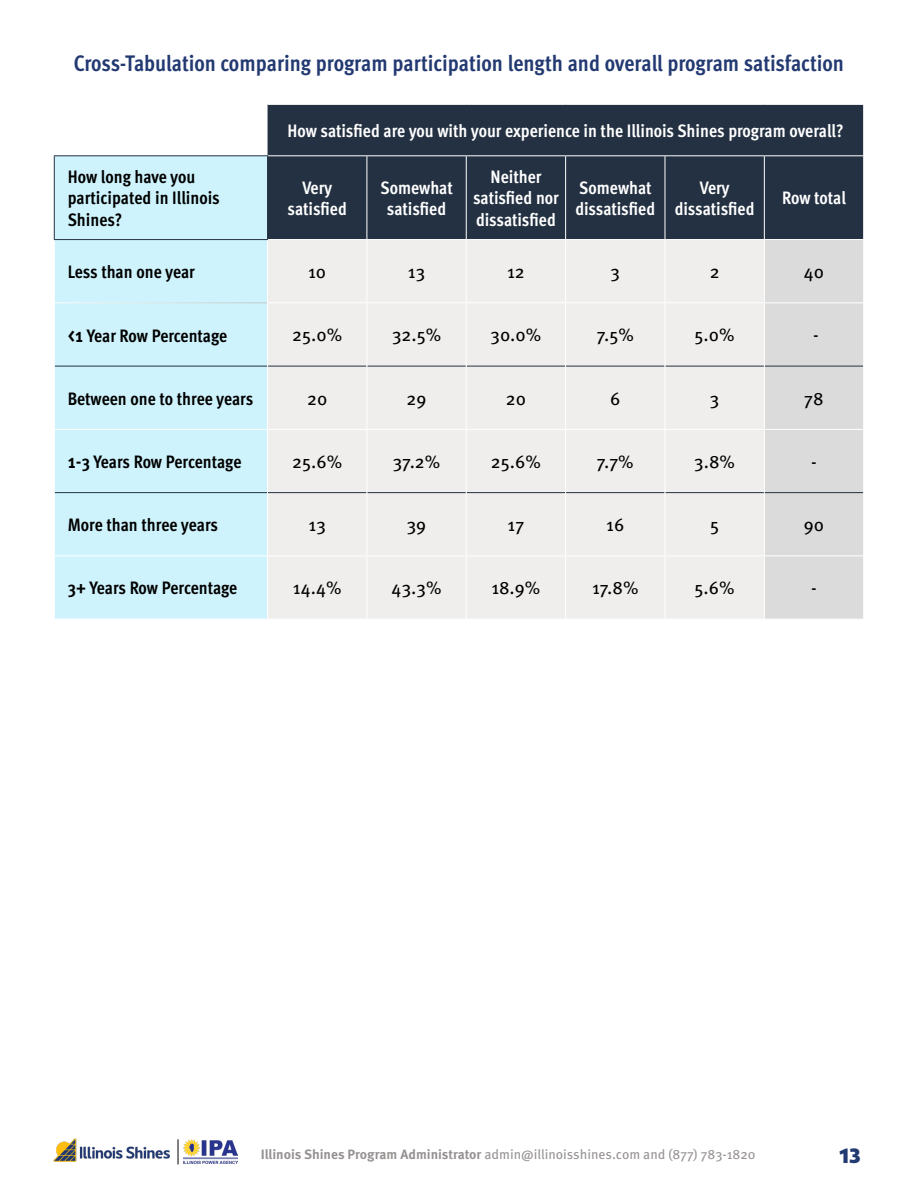
<style>
.page{position:relative;width:918px;height:1188px;background:#fff}
.page>*{position:absolute;margin:0;border:0;box-sizing:border-box;transform-origin:0 0}
.t1{font:700 condensed 22.5px "Meta Pro";color:#223971}
.t2{font:900 21px "Rival Sans";color:#223971}
.t3{font:700 condensed 18px/21.6px "Meta Pro";color:#fff;text-align:center}
.t4{font:700 condensed 18px/21.6px "Meta Pro";letter-spacing:-.005em;color:#000}
.t5{font:18px "Meta Pro";color:#000}
.t6{font:13.5px "Meta Pro";color:#969292}
.s1{font-size:19.5px}
.s2{font-weight:700}
</style>
<div class="page">
<img style="left:53px;top:1139px;width:117px;height:23px">
<svg style="left:178px;top:1139px;width:1px;height:25px"></svg>
<img style="left:183px;top:1139px;width:54px;height:24px">
<div style="left:268px;top:105px;width:595px;height:134px;background:#243142"></div>
<div style="left:55px;top:156px;width:212px;height:463px;background:#cef3fc"></div>
<div style="left:268px;top:240px;width:496px;height:379px;background:#efeeed"></div>
<div style="left:765px;top:240px;width:98px;height:379px;background:#dcdbdb"></div>
<hr style="left:55px;top:366px;width:212px;height:1px;background:#243142">
<hr style="left:268px;top:366px;width:99px;height:1px;background:#243142">
<hr style="left:367px;top:366px;width:99px;height:1px;background:#243142">
<hr style="left:467px;top:366px;width:98px;height:1px;background:#243142">
<hr style="left:566px;top:366px;width:99px;height:1px;background:#243142">
<hr style="left:665px;top:366px;width:99px;height:1px;background:#243142">
<hr style="left:765px;top:366px;width:98px;height:1px;background:#243142">
<hr style="left:55px;top:492px;width:212px;height:1px;background:#243142">
<hr style="left:268px;top:492px;width:99px;height:1px;background:#243142">
<hr style="left:367px;top:492px;width:99px;height:1px;background:#243142">
<hr style="left:467px;top:492px;width:98px;height:1px;background:#243142">
<hr style="left:566px;top:492px;width:99px;height:1px;background:#243142">
<hr style="left:665px;top:492px;width:99px;height:1px;background:#243142">
<hr style="left:765px;top:492px;width:98px;height:1px;background:#243142">
<hr style="left:55px;top:302px;width:212px;height:1px;background:#fff">
<hr style="left:367px;top:240px;width:1px;height:62px;background:#fff">
<hr style="left:466px;top:240px;width:1px;height:62px;background:#fff">
<hr style="left:565px;top:240px;width:1px;height:62px;background:#fff">
<hr style="left:665px;top:240px;width:1px;height:62px;background:#fff">
<hr style="left:267px;top:302px;width:100px;height:1px;background:#fff">
<hr style="left:367px;top:302px;width:99px;height:1px;background:#fff">
<hr style="left:367px;top:303px;width:1px;height:63px;background:#fff">
<hr style="left:466px;top:302px;width:100px;height:1px;background:#fff">
<hr style="left:466px;top:303px;width:1px;height:63px;background:#fff">
<hr style="left:566px;top:302px;width:99px;height:1px;background:#fff">
<hr style="left:565px;top:303px;width:1px;height:63px;background:#fff">
<hr style="left:665px;top:302px;width:99px;height:1px;background:#fff">
<hr style="left:665px;top:303px;width:1px;height:63px;background:#fff">
<hr style="left:764px;top:302px;width:100px;height:1px;background:#fff">
<hr style="left:367px;top:366px;width:1px;height:63px;background:#fff">
<hr style="left:466px;top:366px;width:1px;height:63px;background:#fff">
<hr style="left:565px;top:366px;width:1px;height:63px;background:#fff">
<hr style="left:665px;top:366px;width:1px;height:63px;background:#fff">
<hr style="left:268px;top:429px;width:99px;height:1px;background:#fff">
<hr style="left:367px;top:429px;width:99px;height:1px;background:#fff">
<hr style="left:367px;top:430px;width:1px;height:63px;background:#fff">
<hr style="left:466px;top:429px;width:100px;height:1px;background:#fff">
<hr style="left:466px;top:430px;width:1px;height:63px;background:#fff">
<hr style="left:566px;top:429px;width:99px;height:1px;background:#fff">
<hr style="left:565px;top:430px;width:1px;height:63px;background:#fff">
<hr style="left:665px;top:429px;width:99px;height:1px;background:#fff">
<hr style="left:665px;top:430px;width:1px;height:63px;background:#fff">
<hr style="left:764px;top:429px;width:100px;height:1px;background:#fff">
<hr style="left:367px;top:493px;width:1px;height:63px;background:#fff">
<hr style="left:466px;top:493px;width:1px;height:63px;background:#fff">
<hr style="left:565px;top:493px;width:1px;height:63px;background:#fff">
<hr style="left:665px;top:493px;width:1px;height:63px;background:#fff">
<hr style="left:268px;top:556px;width:99px;height:1px;background:#fff">
<hr style="left:367px;top:556px;width:99px;height:1px;background:#fff">
<hr style="left:367px;top:556px;width:1px;height:63px;background:#fff">
<hr style="left:466px;top:556px;width:100px;height:1px;background:#fff">
<hr style="left:466px;top:556px;width:1px;height:63px;background:#fff">
<hr style="left:566px;top:556px;width:99px;height:1px;background:#fff">
<hr style="left:565px;top:556px;width:1px;height:63px;background:#fff">
<hr style="left:665px;top:556px;width:99px;height:1px;background:#fff">
<hr style="left:665px;top:556px;width:1px;height:63px;background:#fff">
<hr style="left:764px;top:556px;width:100px;height:1px;background:#fff">
<hr style="left:268px;top:155px;width:99px;height:1px;background:#fff">
<hr style="left:367px;top:155px;width:99px;height:1px;background:#fff">
<hr style="left:367px;top:156px;width:1px;height:83px;background:#fff">
<hr style="left:466px;top:155px;width:100px;height:1px;background:#fff">
<hr style="left:466px;top:156px;width:1px;height:83px;background:#fff">
<hr style="left:566px;top:155px;width:99px;height:1px;background:#fff">
<hr style="left:565px;top:156px;width:1px;height:83px;background:#fff">
<hr style="left:665px;top:155px;width:99px;height:1px;background:#fff">
<hr style="left:665px;top:156px;width:1px;height:83px;background:#fff">
<hr style="left:764px;top:155px;width:100px;height:1px;background:#fff">
<hr style="left:764px;top:156px;width:1px;height:83px;background:#fff">
<hr style="left:54px;top:429px;width:214px;height:1px;background:#fff">
<hr style="left:54px;top:556px;width:214px;height:1px;background:#fff">
<hr style="left:54px;top:155px;width:214px;height:1px;background:#243142">
<hr style="left:54px;top:156px;width:1px;height:83px;background:#243142">
<hr style="left:267px;top:156px;width:1px;height:83px;background:#243142">
<hr style="left:54px;top:239px;width:214px;height:1px;background:#243142">
<p class="t1" style="left:74px;top:46px;width:772px">Cross-Tabulation comparing program participation length and overall program satisfaction</p>
<p class="t3" style="left:288px;top:119px;width:558px">How satisfied are you with your experience in the Illinois Shines program overall?</p>
<p class="t4" style="left:68px;top:165px;width:153px">How long have you participated in Illinois<br>Shines?</p>
<p class="t3" style="left:288px;top:176px;width:61px">Very satisfied</p>
<p class="t3" style="left:380px;top:176px;width:74px">Somewhat satisfied</p>
<p class="t3" style="left:473px;top:165px;width:87px">Neither satisfied nor dissatisfied</p>
<p class="t3" style="left:575px;top:176px;width:81px;text-align:left">Somewhat dissatisfied</p>
<p class="t3" style="left:675px;top:176px;width:81px">Very dissatisfied</p>
<p class="t3" style="left:782px;top:186px;width:65px">Row total</p>
<p class="t4" style="left:68px;top:260px;width:129px">Less than one year</p>
<p class="t5" style="left:308px;top:258px;width:20px">10</p>
<p class="t5" style="left:408px;top:258px;width:19px">13</p>
<p class="t5" style="left:507px;top:258px;width:19px">12</p>
<p class="t5" style="left:611px;top:258px;width:11px">3</p>
<p class="t5" style="left:710px;top:258px;width:11px">2</p>
<p class="t5" style="left:804px;top:258px;width:22px">40</p>
<p class="t4" style="left:68px;top:324px;width:161px"><span class="s1">&lt;1</span> Year Row Percentage</p>
<p class="t5" style="left:292px;top:321px;width:51px">25.0%</p>
<p class="t5" style="left:392px;top:321px;width:51px">32.5%</p>
<p class="t5" style="left:491px;top:321px;width:52px">30.0%</p>
<p class="t5" style="left:597px;top:321px;width:39px">7.5%</p>
<p class="t5" style="left:695px;top:321px;width:42px">5.0%</p>
<p class="t5" style="left:813px;top:321px;width:7px">-</p>
<p class="t4" style="left:68px;top:386px;width:187px">Between one to three years</p>
<p class="t5" style="left:307px;top:385px;width:22px">20</p>
<p class="t5" style="left:407px;top:385px;width:21px">29</p>
<p class="t5" style="left:506px;top:385px;width:22px">20</p>
<p class="t5" style="left:610px;top:385px;width:12px">6</p>
<p class="t5" style="left:710px;top:385px;width:11px">3</p>
<p class="t5" style="left:804px;top:385px;width:21px">78</p>
<p class="t4" style="left:68px;top:450px;width:175px"><span class="s1">1-</span>3 Years Row Percentage</p>
<p class="t5" style="left:292px;top:448px;width:51px">25.6%</p>
<p class="t5" style="left:393px;top:448px;width:49px">37.2%</p>
<p class="t5" style="left:491px;top:448px;width:51px">25.6%</p>
<p class="t5" style="left:597px;top:448px;width:38px">7.7%</p>
<p class="t5" style="left:694px;top:448px;width:42px">3.8%</p>
<p class="t5" style="left:811px;top:448px;width:7px">-</p>
<p class="t4" style="left:68px;top:513px;width:152px">More than three years</p>
<p class="t5" style="left:309px;top:511px;width:19px">13</p>
<p class="t5" style="left:407px;top:511px;width:21px">39</p>
<p class="t5" style="left:508px;top:511px;width:18px">17</p>
<p class="t5" style="left:606px;top:511px;width:20px">16</p>
<p class="t5" style="left:710px;top:511px;width:10px">5</p>
<p class="t5" style="left:804px;top:511px;width:22px">90</p>
<p class="t4" style="left:68px;top:576px;width:171px">3+ Years Row Percentage</p>
<p class="t5" style="left:293px;top:574px;width:50px">14.4%</p>
<p class="t5" style="left:392px;top:574px;width:51px">43.3%</p>
<p class="t5" style="left:491px;top:574px;width:50px">18.9%</p>
<p class="t5" style="left:592px;top:574px;width:48px">17.8%</p>
<p class="t5" style="left:695px;top:574px;width:42px">5.6%</p>
<p class="t5" style="left:811px;top:574px;width:7px">-</p>
<p class="t6" style="left:261px;top:1144px;width:496px"><span class="s2">Illinois Shines Program Administrator</span> admin@illinoisshines.com and (877) 783-1820</p>
<p class="t2" style="left:840px;top:1137px;width:23px">13</p>
</div>
